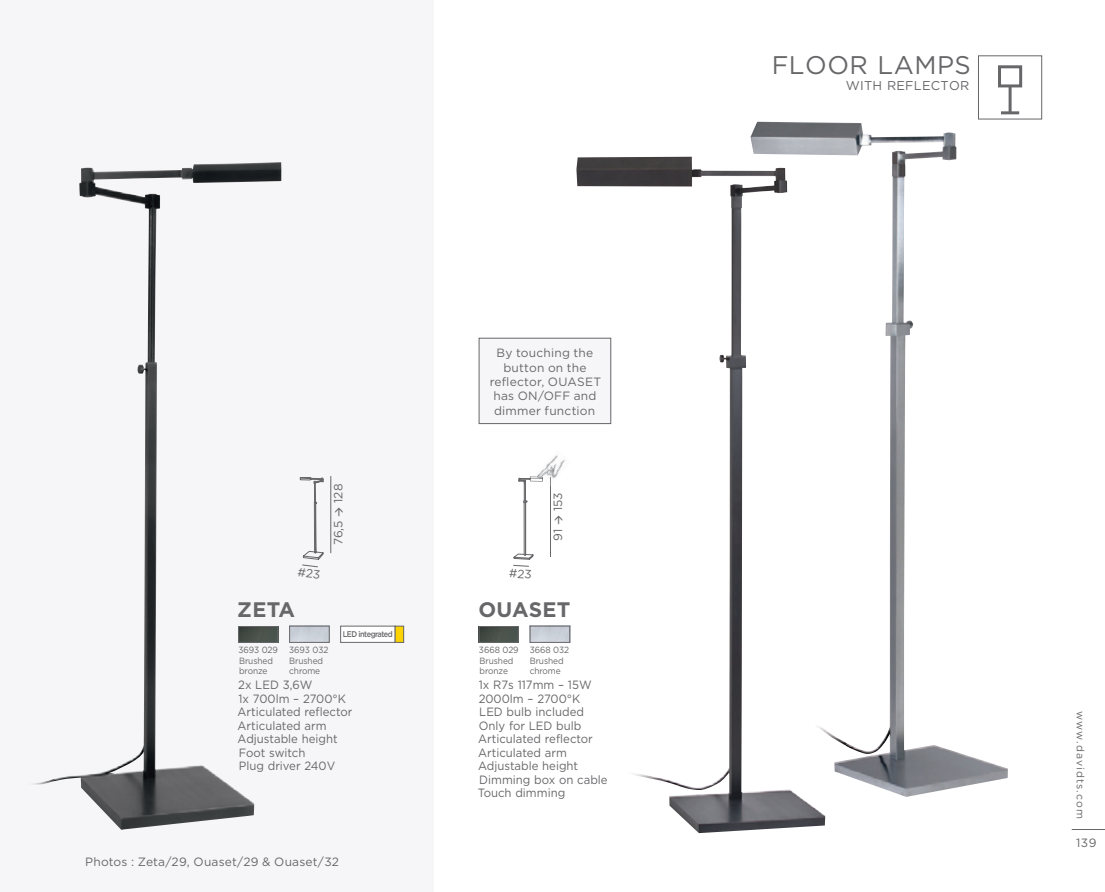
<style>
.page{position:relative;width:1105px;height:892px;background:#fff}
.page>*{position:absolute;margin:0;border:0;box-sizing:border-box;transform-origin:0 0}
.t1{font:25.5px "Gotham";color:#67676a}
.t2{font:700 21px "Gotham";letter-spacing:.01em;color:#67676a}
.t3{font:12.75px "Gotham";letter-spacing:.02em;color:#67676a}
.t4{font:12px/13.5px "Gotham";color:#67676a;scale:.95 1}
.t5{font:12px/14.4px "Gotham";letter-spacing:.02em;color:#67676a;text-align:center}
.t6{font:12px "Gotham";color:#67676a}
.t7{font:10.5px "Gotham";letter-spacing:.1em;color:#67676a}
.t8{font:9px/10.5px "Gotham";letter-spacing:-.01em;color:#67676a;scale:.93 1}
.t9{font:500 8.25px "Gotham";letter-spacing:-.065em;color:#67676a;scale:.9 1}
</style>
<div class="page">
<img style="left:751px;top:122px;width:193px;height:545px">
<svg style="left:847px;top:743px;width:11px;height:19px"></svg>
<img style="left:825px;top:730px;width:22px;height:34px">
<img style="left:576px;top:157px;width:249px;height:676px">
<svg style="left:581px;top:729px;width:94px;height:77px"></svg>
<img style="left:621px;top:770px;width:46px;height:12px">
<div style="left:0;top:0;width:434px;height:892px;background:#f6f6f8"></div>
<img style="left:54px;top:162px;width:227px;height:668px">
<img style="left:33px;top:779px;width:21px;height:6px">
<img style="left:240px;top:628px;width:36px;height:13px">
<div style="left:238px;top:626px;width:40px;height:17px;border:1px solid #67676a"></div>
<div style="left:289px;top:626px;width:41px;height:17px;border:1px solid #67676a"></div>
<div style="left:341px;top:626px;width:54px;height:16px;background:#fff"></div>
<div style="left:340px;top:626px;width:56px;height:17px;border:1px solid #67676a"></div>
<div style="left:395px;top:626px;width:9px;height:16px;background:#fed304"></div>
<div style="left:395px;top:626px;width:9px;height:17px;border:1px solid #67676a"></div>
<hr style="left:331px;top:476px;width:1px;height:77px;background:#67676a">
<div style="left:978px;top:56px;width:64px;height:63px;border:1px solid #67676a"></div>
<hr style="left:1001px;top:111px;width:18px;height:3px;background:#67676a">
<hr style="left:1009px;top:84px;width:3px;height:29px;background:#67676a">
<div style="left:998px;top:65px;width:24px;height:22px;border:3px solid #67676a"></div>
<img style="left:481px;top:628px;width:36px;height:13px">
<div style="left:479px;top:626px;width:40px;height:17px;border:1px solid #67676a"></div>
<div style="left:530px;top:626px;width:40px;height:17px;border:1px solid #67676a"></div>
<hr style="left:550px;top:477px;width:1px;height:79px;background:#67676a">
<img style="left:537px;top:455px;width:28px;height:24px">
<div style="left:479px;top:338px;width:132px;height:86px;background:#f6f6f8"></div>
<div style="left:479px;top:338px;width:132px;height:86px;border:1px solid #67676a"></div>
<hr style="left:1072px;top:829px;width:33px;height:1px;background:#67676a">
<svg style="left:299px;top:477px;width:25px;height:91px"></svg>
<svg style="left:513px;top:476px;width:30px;height:91px"></svg>
<h2 class="t2" style="left:237px;top:598px;width:59px">ZETA</h2>
<p class="t6" style="left:332px;top:545px;width:63px;rotate:-90deg">76,5 → 128</p>
<p class="t9" style="left:343px;top:629px;width:57px">LED integrated</p>
<p class="t8" style="left:239px;top:645px;width:44px">3693 029</p>
<p class="t8" style="left:289px;top:645px;width:44px">3693 032</p>
<p class="t8" style="left:239px;top:655px;width:38px">Brushed</p>
<p class="t8" style="left:289px;top:655px;width:38px">Brushed</p>
<p class="t8" style="left:239px;top:666px;width:32px">bronze</p>
<p class="t8" style="left:289px;top:666px;width:35px">chrome</p>
<p class="t4" style="left:238px;top:678px;width:122px">2x LED 3,6W<br>1x 700lm – 2700°K<br>Articulated reflector<br>Articulated arm<br>Adjustable height<br>Foot switch<br>Plug driver 240V</p>
<p class="t6" style="left:85px;top:855px;width:255px">Photos : Zeta/29, Ouaset/29 &amp; Ouaset/32</p>
<p class="t5" style="left:490px;top:345px;width:113px">By touching the button on the reflector, OUASET has ON/OFF and dimmer function</p>
<p class="t6" style="left:551px;top:541px;width:50px;rotate:-90deg">91 → 153</p>
<h2 class="t2" style="left:478px;top:598px;width:93px">OUASET</h2>
<p class="t8" style="left:479px;top:645px;width:98px">3668 029 3668 032<br>Brushed</p>
<p class="t8" style="left:530px;top:655px;width:38px">Brushed</p>
<p class="t8" style="left:480px;top:666px;width:32px">bronze</p>
<p class="t8" style="left:530px;top:666px;width:35px">chrome</p>
<p class="t4" style="left:478px;top:678px;width:138px">1x R7s 117mm – 15W<br>2000lm – 2700°K<br>LED bulb included<br>Only for LED bulb<br>Articulated reflector<br>Articulated arm<br>Adjustable height<br>Dimming box on cable<br>Touch dimming</p>
<h1 class="t1" style="left:772px;top:51px;width:201px">FLOOR LAMPS</h1>
<p class="t3" style="left:846px;top:79px;width:125px">WITH REFLECTOR</p>
<p class="t7" style="left:1086px;top:711px;width:110px;rotate:90deg">www.davidts.com</p>
<p class="t6" style="left:1076px;top:836px;width:22px">139</p>
</div>
